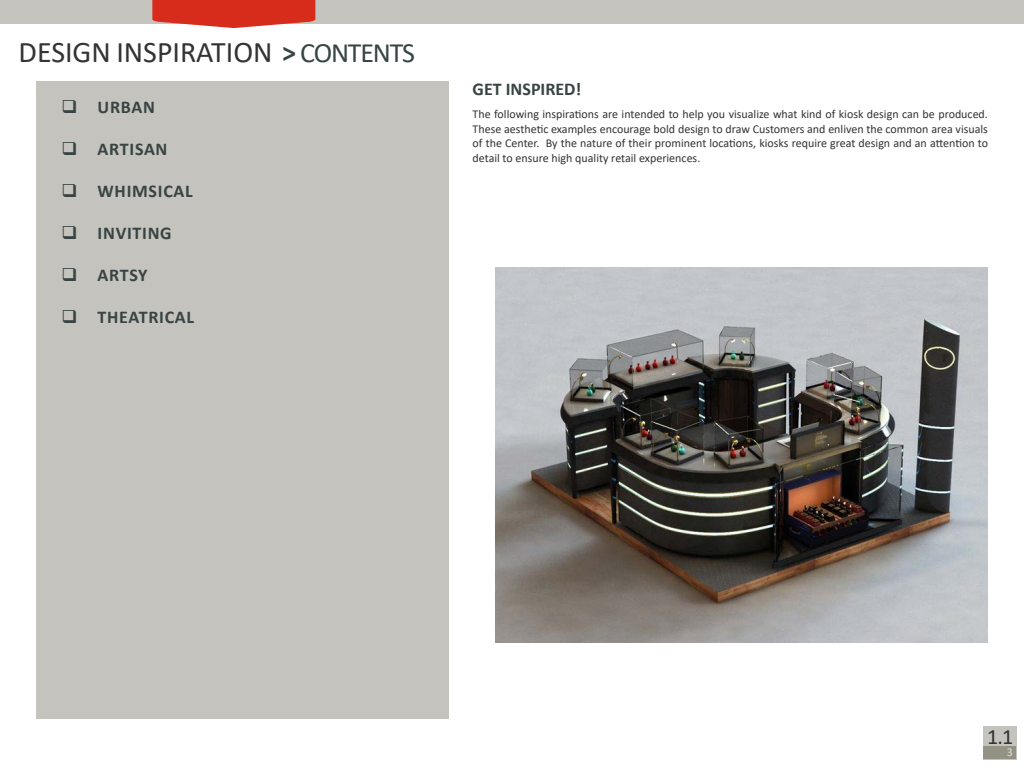
<style>
.page{position:relative;width:1024px;height:768px;background:#fff}
.page>*{position:absolute;margin:0;border:0;box-sizing:border-box;transform-origin:0 0}
.t1{font:30px "Calibri";color:#333}
.t2{font:22px "Calibri";color:#333}
.t3{font:700 18px "Calibri";letter-spacing:.04em;color:#384443}
.t4{font:700 18px "Calibri";color:#384443}
.t5{font:12px/14.4px "Calibri";color:#333;text-align:justify}
.t6{font:12px "Calibri";color:#deded5}
.s1{font-weight:700;font-size:28px;color:#384443}
.s2{font-size:28px;color:#384443}
</style>
<div class="page">
<div style="left:984px;top:726px;width:33px;height:33px;background:#c5c3bd"></div>
<div style="left:0;top:0;width:1024px;height:24px;background:#c5c3bd"></div>
<div style="left:36px;top:82px;width:412px;height:637px;background:#c5c3bd"></div>
<img style="left:495px;top:267px;width:493px;height:375px">
<div style="left:984px;top:746px;width:32px;height:13px;background:#939284"></div>
<svg style="left:152px;top:0;width:163px;height:28px"></svg>
<h1 class="t1" style="left:19px;top:31px;width:398px">DESIGN INSPIRATION <span class="s1">&gt;</span> <span class="s2">CONTENTS</span></h1>
<h3 class="t3" style="left:98px;top:95px;width:59px">URBAN</h3>
<h3 class="t3" style="left:98px;top:137px;width:71px">ARTISAN</h3>
<h3 class="t3" style="left:98px;top:179px;width:97px">WHIMSICAL</h3>
<h3 class="t3" style="left:98px;top:221px;width:76px">INVITING</h3>
<h3 class="t3" style="left:98px;top:263px;width:52px">ARTSY</h3>
<h3 class="t3" style="left:98px;top:305px;width:98px">THEATRICAL</h3>
<h3 class="t4" style="left:473px;top:76px;width:110px">GET INSPIRED!</h3>
<p class="t5" style="left:473px;top:107px;width:517px">The following inspirations are intended to help you visualize what kind of kiosk design can be produced.<br>These aesthetic examples encourage bold design to draw Customers and enliven the common area visuals of the Center. By the nature of their prominent locations, kiosks require great design and an attention to detail to ensure high quality retail experiences.</p>
<h2 class="t2" style="left:987px;top:721px;width:28px">1.1</h2>
<p class="t6" style="left:1007px;top:744px;width:8px">3</p>
</div>
